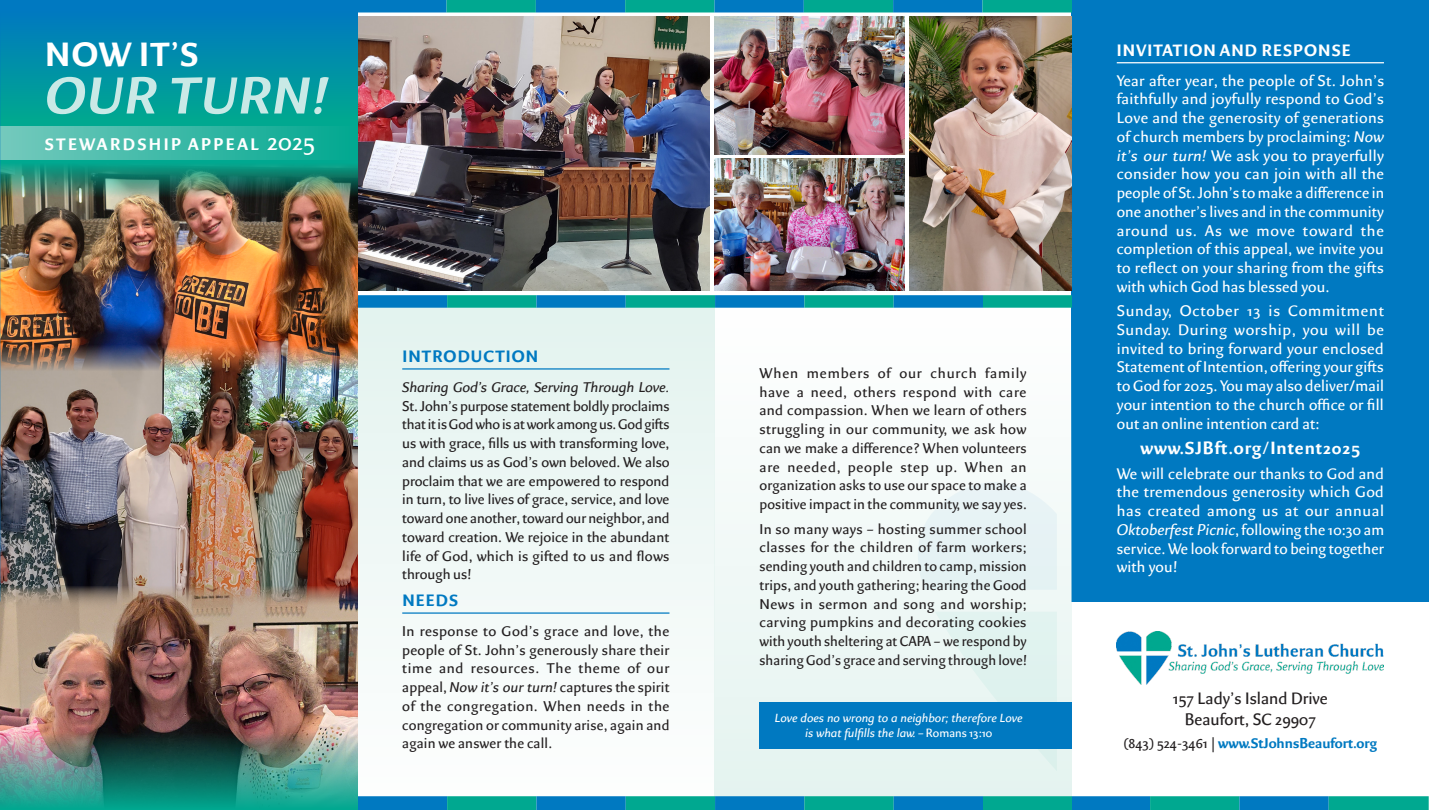
<style>
.page{position:relative;width:1429px;height:810px;background:#fff}
.page>*{position:absolute;margin:0;border:0;box-sizing:border-box;transform-origin:0 0}
.t1{font:italic 700 54.88px "Eva";letter-spacing:.035em;color:#c9e9e6}
.t2{font:700 35.62px "Eva";color:#fff}
.t3{font:700 18.75px "Eva";letter-spacing:.05em;color:#fff}
.t4{font:700 17.75px "Eva";letter-spacing:.14em;color:#fff}
.t5{font:17.5px/21px "Eva";color:#231f20;text-align:center}
.t6{font:700 17.5px "Eva";letter-spacing:.065em;color:#fff}
.t7{font:700 17.5px "Eva";letter-spacing:.065em;color:#0079c1}
.t8{font:16.25px/18.8px "Eva";letter-spacing:.01em;color:#fff;text-align:justify}
.t9{font:15px/18.8px "Eva";letter-spacing:.01em;color:#231f20;text-align:justify}
.t10{font:700 15px "Eva";color:#0079c1}
.t11{font:italic 12.5px/15px "Eva";color:#fff;text-align:center}
.s1{font-weight:400;font-size:26.5px}
.s2{font-style:italic}
.s3{font-style:normal}
.s4{font-weight:400;color:#231f20}
</style>
<div class="page">
<hr style="left:1428px;top:720px;width:1px;height:90px;background:#00a890">
<img style="left:1117px;top:632px;width:267px;height:53px">
<div style="left:1072px;top:796px;width:78px;height:14px;background:#0079c1"></div>
<div style="left:1150px;top:796px;width:89px;height:14px;background:#00a890"></div>
<div style="left:1239px;top:796px;width:89px;height:14px;background:#0079c1"></div>
<div style="left:1328px;top:796px;width:100px;height:14px;background:#00a890"></div>
<div style="left:1072px;top:0;width:357px;height:602px;background:#0079c1"></div>
<hr style="left:1117px;top:62px;width:267px;height:1px;background:#fff">
<div style="left:357px;top:308px;width:357px;height:502px;background:#f0f8f6"></div>
<div style="left:714px;top:308px;width:358px;height:502px;background:linear-gradient(to bottom,#fff,#e1f1ef)"></div>
<div style="left:358px;top:295px;width:89px;height:13px;background:#0079c1"></div>
<div style="left:447px;top:295px;width:89px;height:13px;background:#00a890"></div>
<div style="left:536px;top:295px;width:90px;height:13px;background:#0079c1"></div>
<div style="left:626px;top:295px;width:89px;height:13px;background:#00a890"></div>
<div style="left:357px;top:0;width:89px;height:12px;background:#0079c1"></div>
<div style="left:446px;top:0;width:90px;height:12px;background:#00a890"></div>
<div style="left:536px;top:0;width:89px;height:12px;background:#0079c1"></div>
<div style="left:625px;top:0;width:89px;height:12px;background:#00a890"></div>
<img style="left:358px;top:16px;width:351px;height:275px">
<div style="left:715px;top:295px;width:89px;height:13px;background:#0079c1"></div>
<div style="left:804px;top:295px;width:90px;height:13px;background:#00a890"></div>
<div style="left:894px;top:295px;width:89px;height:13px;background:#0079c1"></div>
<div style="left:983px;top:295px;width:89px;height:13px;background:#00a890"></div>
<div style="left:714px;top:0;width:90px;height:12px;background:#0079c1"></div>
<div style="left:804px;top:0;width:89px;height:12px;background:#00a890"></div>
<div style="left:893px;top:0;width:89px;height:12px;background:#0079c1"></div>
<div style="left:982px;top:0;width:90px;height:12px;background:#00a890"></div>
<img style="left:910px;top:16px;width:162px;height:275px">
<img style="left:714px;top:16px;width:190px;height:138px">
<img style="left:714px;top:159px;width:190px;height:132px">
<svg style="left:916px;top:478px;width:141px;height:112px"></svg>
<svg style="left:935px;top:612px;width:122px;height:159px;background:#e1f2ef"></svg>
<hr style="left:357px;top:11px;width:1px;height:799px;background:#00a890">
<div style="left:357px;top:796px;width:90px;height:14px;background:#0079c1"></div>
<div style="left:447px;top:796px;width:89px;height:14px;background:#00a890"></div>
<div style="left:536px;top:796px;width:90px;height:14px;background:#0079c1"></div>
<div style="left:626px;top:796px;width:89px;height:14px;background:#00a890"></div>
<div style="left:759px;top:702px;width:313px;height:46px;background:#0079c1"></div>
<hr style="left:402px;top:368px;width:267px;height:2px;background:#0079c1">
<hr style="left:402px;top:612px;width:267px;height:2px;background:#0079c1">
<div style="left:715px;top:796px;width:89px;height:14px;background:#0079c1"></div>
<div style="left:804px;top:796px;width:90px;height:14px;background:#00a890"></div>
<div style="left:894px;top:796px;width:89px;height:14px;background:#0079c1"></div>
<div style="left:983px;top:796px;width:89px;height:14px;background:#00a890"></div>
<hr style="left:357px;top:127px;width:1px;height:33px;background:#7cccc0">
<hr style="left:357px;top:308px;width:1px;height:502px;background:#e3f3ef">
<img style="left:0;top:11px;width:357px;height:709px">
<img style="left:0;top:720px;width:357px;height:90px">
<img style="left:0;top:160px;width:357px;height:43px">
<svg style="left:0;top:796px;width:1px;height:14px"></svg>
<div style="left:0;top:127px;width:357px;height:33px;background:linear-gradient(to right,#74c9bd,#01a890)"></div>
<p class="t2" style="left:45px;top:33px;width:154px">NOW IT’S</p>
<p class="t1" style="left:45px;top:63px;width:283px">OUR TURN!</p>
<p class="t4" style="left:45px;top:133px;width:272px">STEWARDSHIP APPEAL <span class="s1">2025</span></p>
<p class="t7" style="left:402px;top:346px;width:137px">INTRODUCTION</p>
<p class="t9" style="left:402px;top:378px;width:269px"><span class="s2">Sharing God’s Grace, Serving Through Love.<br></span>St. John’s purpose statement boldly proclaims that it is God who is at work among us. God gifts us with grace, fills us with transforming love, and claims us as God’s own beloved. We also proclaim that we are empowered to respond in turn, to live lives of grace, service, and love toward one another, toward our neighbor, and toward creation. We rejoice in the abundant life of God, which is gifted to us and flows through us!</p>
<p class="t7" style="left:402px;top:590px;width:57px">NEEDS</p>
<p class="t9" style="left:402px;top:622px;width:269px">In response to God’s grace and love, the people of St. John’s generously share their time and resources. The theme of our appeal, <span class="s2">Now it’s our turn!</span> captures the spirit of the congregation. When needs in the congregation or community arise, again and again we answer the call.</p>
<p class="t9" style="left:759px;top:364px;width:269px">When members of our church family have a need, others respond with care and compassion. When we learn of others struggling in our community, we ask how can we make a difference? When volunteers are needed, people step up. When an organization asks to use our space to make a positive impact in the community, we say yes.</p>
<p class="t9" style="left:759px;top:520px;width:269px">In so many ways – hosting summer school classes for the children of farm workers; sending youth and children to camp, mission trips, and youth gathering; hearing the Good News in sermon and song and worship; carving pumpkins and decorating cookies with youth sheltering at CAPA – we respond by sharing God’s grace and serving through love!</p>
<p class="t11" style="left:775px;top:711px;width:249px">Love does no wrong to a neighbor; therefore Love is what fulfills the law. <span class="s3">– Romans 13:10</span></p>
<p class="t6" style="left:1117px;top:39px;width:235px">INVITATION AND RESPONSE</p>
<p class="t8" style="left:1117px;top:71px;width:269px">Year after year, the people of St. John’s faithfully and joyfully respond to God’s Love and the generosity of generations of church members by proclaiming: <span class="s2">Now it’s our turn!</span> We ask you to prayerfully consider how you can join with all the people of St. John’s to make a difference in one another’s lives and in the community around us. As we move toward the completion of this appeal, we invite you to reflect on your sharing from the gifts with which God has blessed you.</p>
<p class="t8" style="left:1117px;top:302px;width:269px">Sunday, October 13 is Commitment Sunday. During worship, you will be invited to bring forward your enclosed Statement of Intention, offering your gifts to God for 2025. You may also deliver/mail your intention to the church office or fill out an online intention card at:</p>
<p class="t3" style="left:1140px;top:437px;width:221px">www.SJBft.org/Intent2025</p>
<p class="t8" style="left:1117px;top:464px;width:269px">We will celebrate our thanks to God and the tremendous generosity which God has created among us at our annual <span class="s2">Oktoberfest Picnic</span>, following the 10:30 am service. We look forward to being together with you!</p>
<p class="t5" style="left:1173px;top:688px;width:156px">157 Lady’s Island Drive<br>Beaufort, SC 29907</p>
<p class="t10" style="left:1124px;top:735px;width:255px"><span class="s4">(843) 524-3461 |</span> www.StJohnsBeaufort.org</p>
</div>
